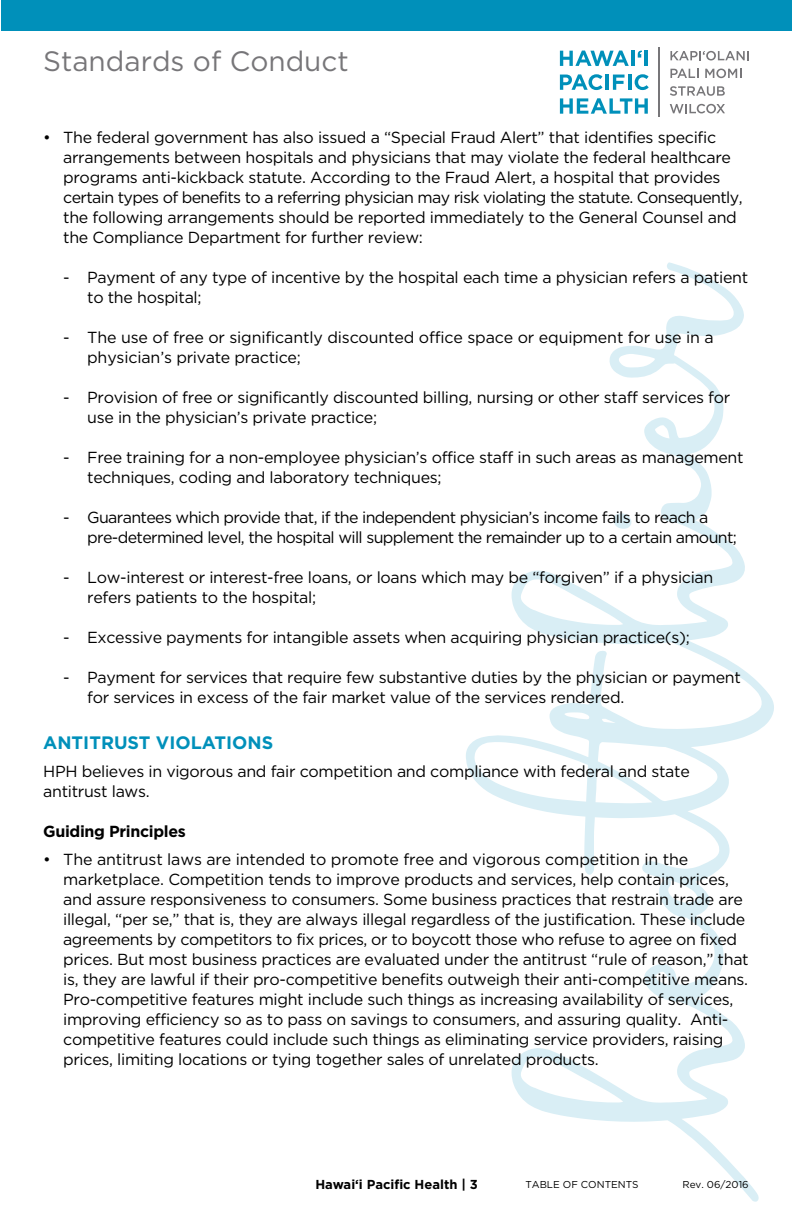
<style>
.page{position:relative;width:792px;height:1224px;background:#fff}
.page>*{position:absolute;margin:0;border:0;box-sizing:border-box;transform-origin:0 0}
.t1{font:28px "Gotham";color:#777679}
.t2{font:700 18px "Gotham";color:#0090ba}
.t3{font:16px/20px "Gotham";letter-spacing:-.02em;color:#000}
.t4{font:16px/20px "Gotham";letter-spacing:-.04em;color:#000}
.t5{font:700 16px "Gotham";letter-spacing:-.02em;color:#000}
.t6{font:700 13px "Gotham";color:#000}
.t7{font:10px "Gotham";color:#000}
</style>
<div class="page">
<svg style="left:466px;top:262px;width:308px;height:940px"></svg>
<svg style="left:614px;top:513px;width:17px;height:16px"></svg>
<svg style="left:670px;top:51px;width:79px;height:9px"></svg>
<svg style="left:670px;top:69px;width:29px;height:9px"></svg>
<svg style="left:705px;top:69px;width:36px;height:9px"></svg>
<svg style="left:670px;top:86px;width:55px;height:10px"></svg>
<svg style="left:670px;top:104px;width:55px;height:9px"></svg>
<svg style="left:560px;top:51px;width:69px;height:15px"></svg>
<hr style="left:631px;top:51px;width:4px;height:15px;background:#0090ba">
<svg style="left:638px;top:51px;width:4px;height:7px"></svg>
<hr style="left:645px;top:51px;width:3px;height:15px;background:#0090ba">
<svg style="left:560px;top:74px;width:43px;height:16px"></svg>
<hr style="left:606px;top:75px;width:3px;height:15px;background:#0090ba">
<svg style="left:613px;top:75px;width:12px;height:15px"></svg>
<hr style="left:628px;top:75px;width:3px;height:15px;background:#0090ba">
<svg style="left:635px;top:74px;width:14px;height:16px"></svg>
<svg style="left:560px;top:98px;width:88px;height:16px"></svg>
<hr style="left:659px;top:48px;width:1px;height:69px;background:#777679">
<div style="left:1px;top:0;width:791px;height:31px;background:#0090ba"></div>
<h1 class="t1" style="left:43px;top:46px;width:307px">Standards of Conduct</h1>
<p class="t3" style="left:63px;top:127px;width:681px;text-indent:-20px">• The federal government has also issued a “Special Fraud Alert” that identifies specific arrangements between hospitals and physicians that may violate the federal healthcare programs anti-kickback statute. According to the Fraud Alert, a hospital that provides certain types of benefits to a referring physician may risk violating the statute. Consequently, the following arrangements should be reported immediately to the General Counsel and the Compliance Department for further review:</p>
<p class="t3" style="left:87px;top:267px;width:663px;text-indent:-24px">- Payment of any type of incentive by the hospital each time a physician refers a patient to the hospital;</p>
<p class="t3" style="left:87px;top:327px;width:628px;text-indent:-24px">- The use of free or significantly discounted office space or equipment for use in a physician’s private practice;</p>
<p class="t3" style="left:87px;top:387px;width:645px;text-indent:-24px">- Provision of free or significantly discounted billing, nursing or other staff services for use in the physician’s private practice;</p>
<p class="t3" style="left:87px;top:447px;width:658px;text-indent:-24px">- Free training for a non-employee physician’s office staff in such areas as management techniques, coding and laboratory techniques;</p>
<p class="t4" style="left:87px;top:507px;width:651px;text-indent:-24px">- Guarantees which provide that, if the independent physician’s income fails to reach a pre-determined level, the hospital will supplement the remainder up to a certain amount;</p>
<p class="t3" style="left:87px;top:567px;width:628px;text-indent:-24px">- Low-interest or interest-free loans, or loans which may be “forgiven” if a physician refers patients to the hospital;</p>
<p class="t3" style="left:63px;top:627px;width:628px">- Excessive payments for intangible assets when acquiring physician practice(s);</p>
<p class="t3" style="left:87px;top:667px;width:655px;text-indent:-24px">- Payment for services that require few substantive duties by the physician or payment for services in excess of the fair market value of the services rendered.</p>
<p class="t2" style="left:43px;top:732px;width:232px">ANTITRUST VIOLATIONS</p>
<p class="t3" style="left:43px;top:761px;width:648px">HPH believes in vigorous and fair competition and compliance with federal and state antitrust laws.</p>
<p class="t5" style="left:43px;top:822px;width:144px">Guiding Principles</p>
<p class="t3" style="left:63px;top:849px;width:687px;text-indent:-20px">• The antitrust laws are intended to promote free and vigorous competition in the marketplace. Competition tends to improve products and services, help contain prices, and assure responsiveness to consumers. Some business practices that restrain trade are illegal, “per se,” that is, they are always illegal regardless of the justification. These include agreements by competitors to fix prices, or to boycott those who refuse to agree on fixed prices. But most business practices are evaluated under the antitrust “rule of reason,” that is, they are lawful if their pro-competitive benefits outweigh their anti-competitive means.<br>Pro-competitive features might include such things as increasing availability of services, improving efficiency so as to pass on savings to consumers, and assuring quality. Anti&shy;competitive features could include such things as eliminating service providers, raising prices, limiting locations or tying together sales of unrelated products.</p>
<p class="t6" style="left:315px;top:1177px;width:164px">Hawai‘i Pacific Health | 3</p>
<p class="t7" style="left:682px;top:1179px;width:68px">Rev. 06/2016</p>
<p class="t7" style="left:525px;top:1179px;width:115px">TABLE OF CONTENTS</p>
</div>
